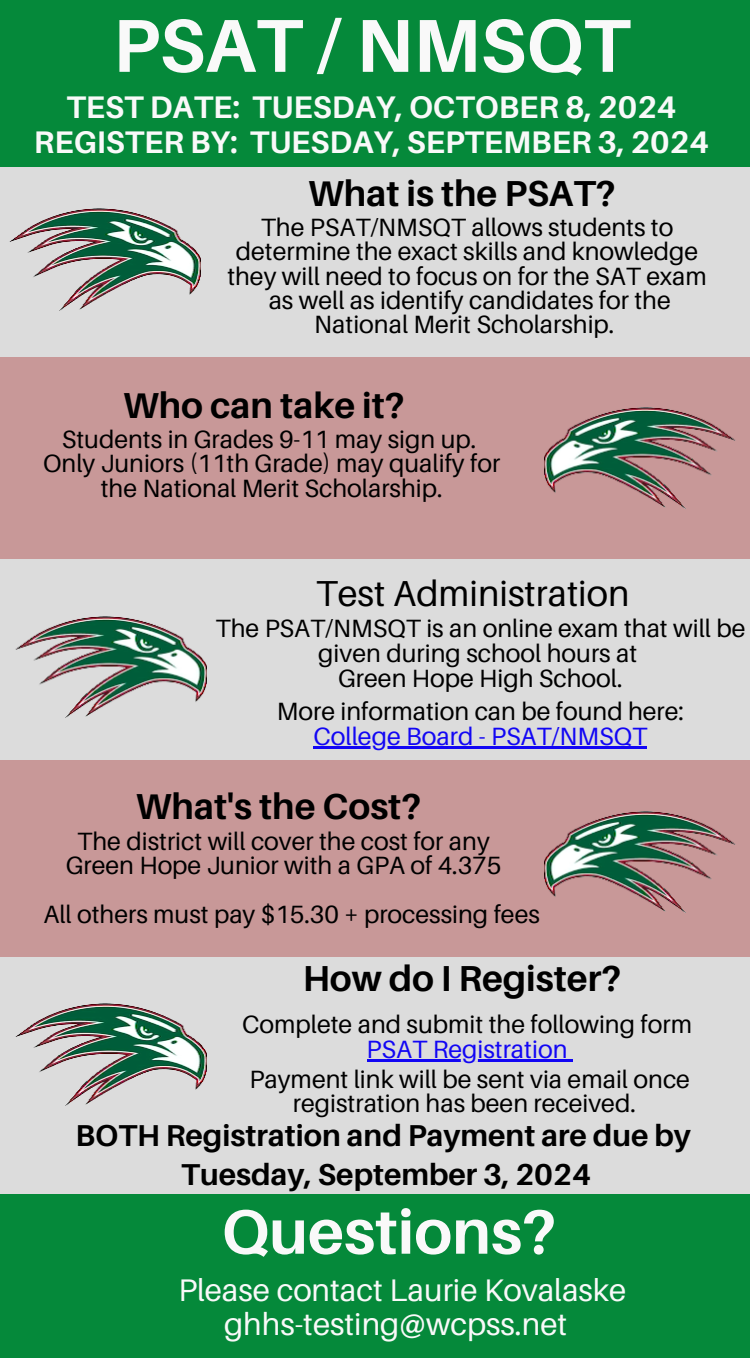
<style>
.page{position:relative;width:750px;height:1358px;background:#fff}
.page>*{position:absolute;margin:0;border:0;box-sizing:border-box;transform-origin:0 0}
.t1{font:700 75px "Aileron";color:#f9f9f9}
.t2{font:700 62.5px "Aileron";color:#f9f9f9}
.t3{font:700 36.12px "Aileron";color:#000}
.t4{font:36.12px "Aileron";color:#000}
.t5{font:700 31.25px/35.6px "Aileron";color:#f9f9f9;text-align:center}
.t6{font:31.25px/34.8px "Aileron";color:#f9f9f9;text-align:center}
.t7{font:700 30.25px/38.5px "Aileron";color:#000;text-align:center}
.t8{font:25px/24.8px "Aileron";color:#000;text-align:center}
.t9{font:25px "Aileron";color:#1206f4}
</style>
<div class="page">
<div style="left:0;top:0;width:750px;height:1357px;background:#dcdcdc"></div>
<div style="left:0;top:0;width:750px;height:167px;background:#05893a"></div>
<div style="left:0;top:357px;width:750px;height:201px;background:#c89898"></div>
<div style="left:0;top:760px;width:750px;height:197px;background:#c89898"></div>
<div style="left:0;top:1194px;width:750px;height:163px;background:#05893a"></div>
<img style="left:9px;top:209px;width:192px;height:101px">
<img style="left:544px;top:407px;width:192px;height:101px">
<hr style="left:314px;top:746px;width:333px;height:2px;background:#1206f4">
<img style="left:15px;top:616px;width:192px;height:102px">
<img style="left:544px;top:811px;width:192px;height:101px">
<hr style="left:367px;top:1059px;width:200px;height:2px;background:#1206f4">
<svg style="left:567px;top:1059px;width:6px;height:2px"></svg>
<img style="left:15px;top:1003px;width:192px;height:102px">
<p class="t1" style="left:113px;top:-1px;width:519px">PSAT / NMSQT</p>
<p class="t5" style="left:34px;top:88px;width:676px">TEST DATE: TUESDAY, OCTOBER 8, 2024<br>REGISTER BY: TUESDAY, SEPTEMBER 3, 2024</p>
<p class="t3" style="left:308px;top:171px;width:309px">What is the PSAT?</p>
<p class="t8" style="left:261px;top:214px;width:414px">The PSAT/NMSQT allows students to</p>
<p class="t8" style="left:236px;top:239px;width:464px">determine the exact skills and knowledge</p>
<p class="t8" style="left:227px;top:263px;width:481px">they will need to focus on for the SAT exam</p>
<p class="t8" style="left:269px;top:287px;width:404px">as well as identify candidates for the</p>
<p class="t8" style="left:314px;top:312px;width:302px">National Merit Scholarship.</p>
<p class="t3" style="left:123px;top:383px;width:283px">Who can take it?</p>
<p class="t8" style="left:62px;top:426px;width:416px">Students in Grades 9-11 may sign up.</p>
<p class="t8" style="left:43px;top:450px;width:459px">Only Juniors (11th Grade) may qualify for</p>
<p class="t8" style="left:101px;top:475px;width:343px">the National Merit Scholarship.</p>
<p class="t4" style="left:316px;top:571px;width:315px">Test Administration</p>
<p class="t8" style="left:215px;top:615px;width:532px">The PSAT/NMSQT is an online exam that will be given during school hours at</p>
<p class="t8" style="left:338px;top:665px;width:286px">Green Hope High School.</p>
<p class="t8" style="left:277px;top:698px;width:409px">More information can be found here:</p>
<p class="t9" style="left:314px;top:720px;width:335px">College Board - PSAT/NMSQT</p>
<p class="t3" style="left:136px;top:784px;width:287px">What's the Cost?</p>
<p class="t8" style="left:77px;top:828px;width:414px">The district will cover the cost for any</p>
<p class="t8" style="left:66px;top:852px;width:437px">Green Hope Junior with a GPA of 4.375</p>
<h1 class="t8" style="left:43px;top:901px;width:498px">All others must pay $15.30 + processing fees</h1>
<p class="t3" style="left:303px;top:955px;width:320px">How do I Register?</p>
<p class="t8" style="left:242px;top:1011px;width:451px">Complete and submit the following form</p>
<p class="t9" style="left:367px;top:1033px;width:202px">PSAT Registration</p>
<p class="t8" style="left:250px;top:1066px;width:442px">Payment link will be sent via email once registration has been received.</p>
<h4 class="t7" style="left:75px;top:1115px;width:617px">BOTH Registration and Payment are due by<br>Tuesday, September 3, 2024</h4>
<p class="t2" style="left:221px;top:1193px;width:336px">Questions?</p>
<p class="t6" style="left:178px;top:1271px;width:450px">Please contact Laurie Kovalaske ghhs-testing@wcpss.net</p>
</div>
